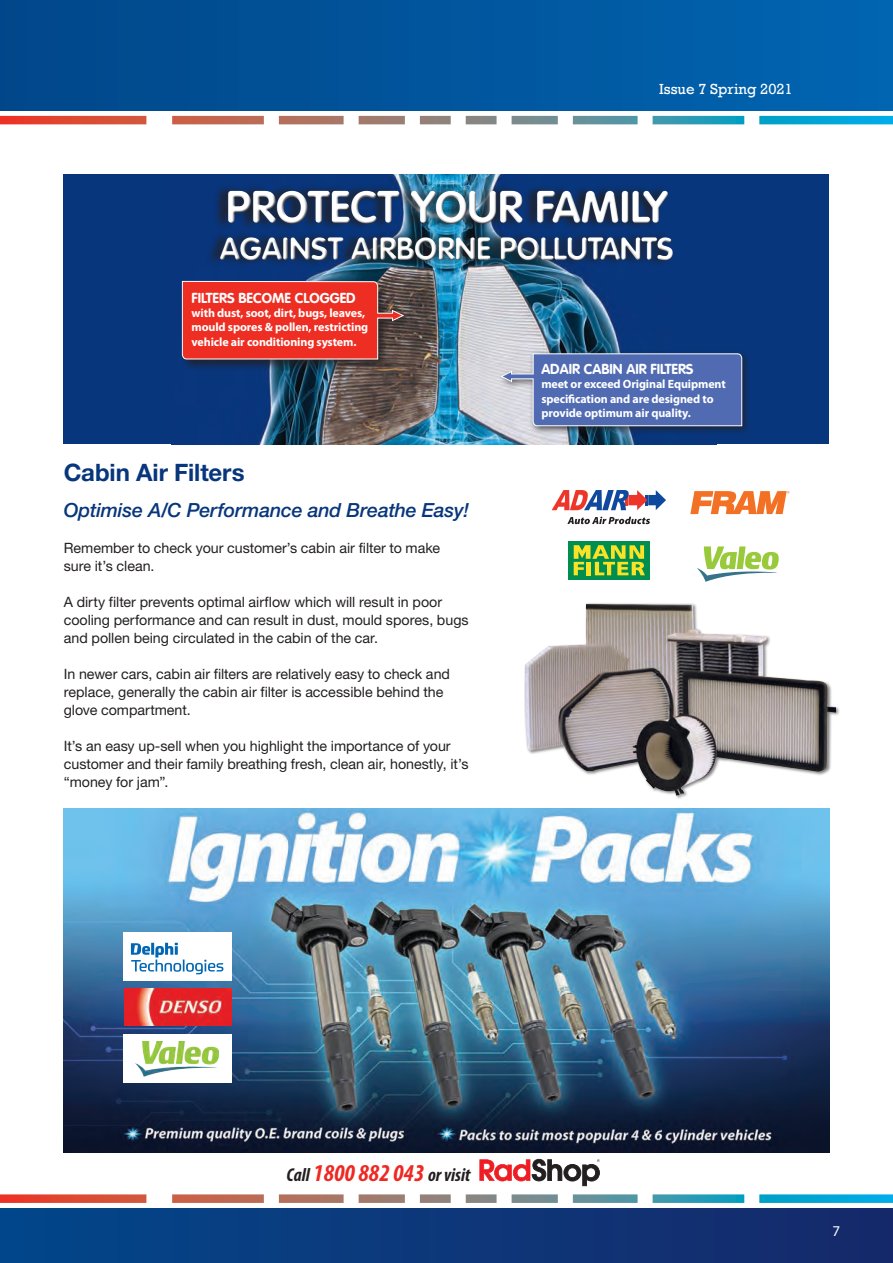
<style>
.page{position:relative;width:893px;height:1263px;background:#fff}
.page>*{position:absolute;margin:0;border:0;box-sizing:border-box;transform-origin:0 0}
.t1{font:700 44.7px "VAG Rounded";color:#fff}
.t2{font:700 31.5px "VAG Rounded";color:#fff}
.t3{font:24px "Helvetica Neue LT 75 Bd";letter-spacing:-.005em;color:#08367c}
.t4{font:19.5px "Helvetica Neue LT 66 Md It";letter-spacing:-.01em;color:#08367c}
.t5{font:italic 700 condensed 18.75px "Myriad Pro";color:#231f20}
.t6{font:15px "Rockwell";color:#fff}
.t7{font:15px "Myriad Pro";color:#fff}
.t8{font:14.25px/18px "Helvetica Neue LT 55 Rm";color:#231f20}
.t9{font:700 14.25px "VAG Rounded";color:#fff}
.t10{font:700 12px/14.4px "Myriad Pro";letter-spacing:-.01em;color:#fff}
.s1{font-size:24.3px;color:#ee2823}
</style>
<div class="page">
<div style="left:0;top:0;width:893px;height:111px;background:linear-gradient(to right,#014689,#0165b1)"></div>
<div style="left:0;top:1208px;width:893px;height:55px;background:linear-gradient(to right,#02468a,#162969)"></div>
<svg style="left:0;top:1194px;width:893px;height:9px"></svg>
<svg style="left:0;top:116px;width:893px;height:8px"></svg>
<div style="left:64px;top:174px;width:765px;height:270px;background:#08367c"></div>
<img style="left:258px;top:174px;width:380px;height:270px">
<div style="left:181px;top:280px;width:233px;height:91px;background:#231f20;opacity:.75"></div>
<svg style="left:182px;top:281px;width:222px;height:79px;background:#dc382d"></svg>
<div style="left:498px;top:350px;width:253px;height:85px;background:#231f20;opacity:.75"></div>
<svg style="left:500px;top:353px;width:242px;height:73px;background:#667bb9"></svg>
<div style="left:206px;top:183px;width:468px;height:85px;background:#231f20;opacity:.9"></div>
<div style="left:218px;top:189px;width:457px;height:70px;background:#fff;opacity:.75"></div>
<div style="left:219px;top:191px;width:456px;height:72px;background:#231f20;opacity:.75"></div>
<img style="left:524px;top:603px;width:311px;height:196px">
<svg style="left:567px;top:517px;width:83px;height:7px"></svg>
<svg style="left:552px;top:490px;width:114px;height:20px"></svg>
<svg style="left:690px;top:491px;width:99px;height:23px"></svg>
<svg style="left:697px;top:546px;width:82px;height:36px"></svg>
<div style="left:568px;top:541px;width:81px;height:39px;background:#008e4f"></div>
<svg style="left:574px;top:545px;width:71px;height:30px"></svg>
<img style="left:63px;top:808px;width:766px;height:344px">
<div style="left:123px;top:932px;width:109px;height:48px;background:#fff"></div>
<div style="left:123px;top:1035px;width:109px;height:48px;background:#fff"></div>
<img style="left:125px;top:989px;width:107px;height:36px">
<img style="left:135px;top:1041px;width:83px;height:36px">
<svg style="left:131px;top:943px;width:92px;height:31px"></svg>
<svg style="left:479px;top:1159px;width:121px;height:27px"></svg>
<p class="t6" style="left:659px;top:80px;width:135px">Issue 7 Spring 2021</p>
<h1 class="t1" style="left:226px;top:181px;width:443px">PROTECT YOUR FAMILY</h1>
<h2 class="t2" style="left:220px;top:230px;width:455px">AGAINST AIRBORNE POLLUTANTS</h2>
<p class="t9" style="left:192px;top:289px;width:166px">FILTERS BECOME CLOGGED</p>
<p class="t10" style="left:192px;top:305px;width:178px">with dust, soot, dirt, bugs, leaves, mould spores &amp; pollen, restricting vehicle air conditioning system.</p>
<h3 class="t3" style="left:64px;top:457px;width:182px">Cabin Air Filters</h3>
<h3 class="t4" style="left:64px;top:498px;width:407px">Optimise A/C Performance and Breathe Easy!</h3>
<p class="t8" style="left:64px;top:538px;width:378px">Remember to check your customer’s cabin air filter to make sure it’s clean.</p>
<p class="t8" style="left:64px;top:592px;width:406px">A dirty filter prevents optimal airflow which will result in poor cooling performance and can result in dust, mould spores, bugs and pollen being circulated in the cabin of the car.</p>
<p class="t8" style="left:64px;top:664px;width:388px">In newer cars, cabin air filters are relatively easy to check and replace, generally the cabin air filter is accessible behind the glove compartment.</p>
<p class="t8" style="left:64px;top:736px;width:406px">It’s an easy up-sell when you highlight the importance of your customer and their family breathing fresh, clean air, honestly, it’s “money for jam”.</p>
<p class="t9" style="left:541px;top:360px;width:154px">ADAIR CABIN AIR FILTERS</p>
<p class="t10" style="left:541px;top:377px;width:186px">meet or exceed Original Equipment specification and are designed to provide optimum air quality.</p>
<h3 class="t5" style="left:287px;top:1163px;width:185px">Call <span class="s1">1800 882 043</span> or visit</h3>
<p class="t7" style="left:832px;top:1221px;width:9px">7</p>
</div>
